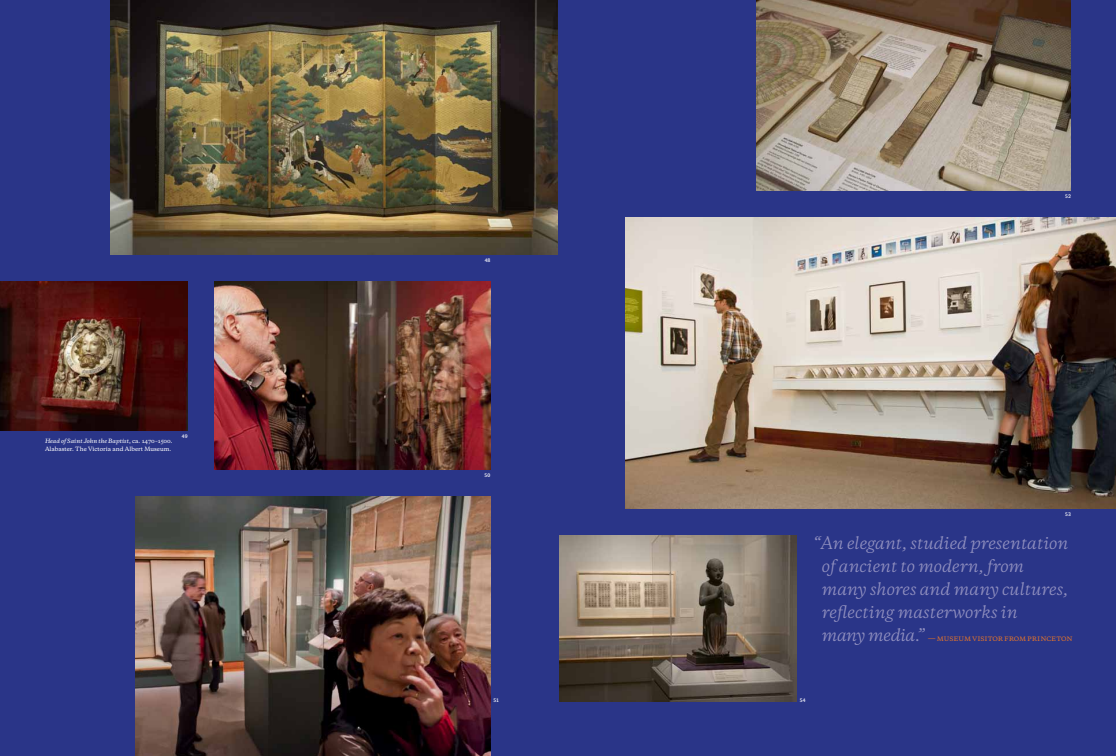
<style>
.page{position:relative;width:1116px;height:756px;background:#fff}
.page>*{position:absolute;margin:0;border:0;box-sizing:border-box;transform-origin:0 0}
.t1{font:italic 16px/23px "Galaxie Copernicus";color:#9291c0}
.t2{font:8px "Galaxie Copernicus";letter-spacing:-.005em;color:#f47921}
.t3{font:500 5.5px/8px "Galaxie Copernicus";color:#fff}
.t4{font:5px "John Sans Med SCCE";letter-spacing:.01em;color:#fff}
.s1{font-style:italic}
.s2{font-style:italic;font-size:16px;color:#9291c0}
</style>
<div class="page">
<div style="left:558px;top:0;width:558px;height:756px;background:#2a3588"></div>
<div style="left:0;top:0;width:558px;height:756px;background:#2a3588"></div>
<img style="left:757px;top:0;width:314px;height:190px">
<img style="left:111px;top:0;width:447px;height:255px">
<img style="left:0;top:282px;width:188px;height:148px">
<img style="left:215px;top:282px;width:275px;height:187px">
<img style="left:559px;top:536px;width:237px;height:166px">
<img style="left:626px;top:217px;width:490px;height:292px">
<img style="left:136px;top:496px;width:354px;height:260px">
<p class="t3" style="left:45px;top:437px;width:129px"><span class="s1">Head of Saint John the Baptist</span>, ca. 1470–1500.<br>Alabaster. The Victoria and Albert Museum.</p>
<p class="t4" style="left:182px;top:433px;width:7px">49</p>
<p class="t4" style="left:485px;top:258px;width:7px">48</p>
<p class="t4" style="left:1065px;top:193px;width:7px">52</p>
<p class="t4" style="left:485px;top:472px;width:7px">50</p>
<p class="t4" style="left:1065px;top:511px;width:7px">53</p>
<p class="t1" style="left:822px;top:532px;width:248px;text-indent:-9px">“An elegant, studied presentation of ancient to modern, from many shores and many cultures, reflecting masterworks in</p>
<p class="t2" style="left:822px;top:633px;width:252px"><span class="s2">many media.”</span> —museum visitor from princeton</p>
<p class="t4" style="left:493px;top:697px;width:7px">51</p>
<p class="t4" style="left:800px;top:697px;width:7px">54</p>
</div>
